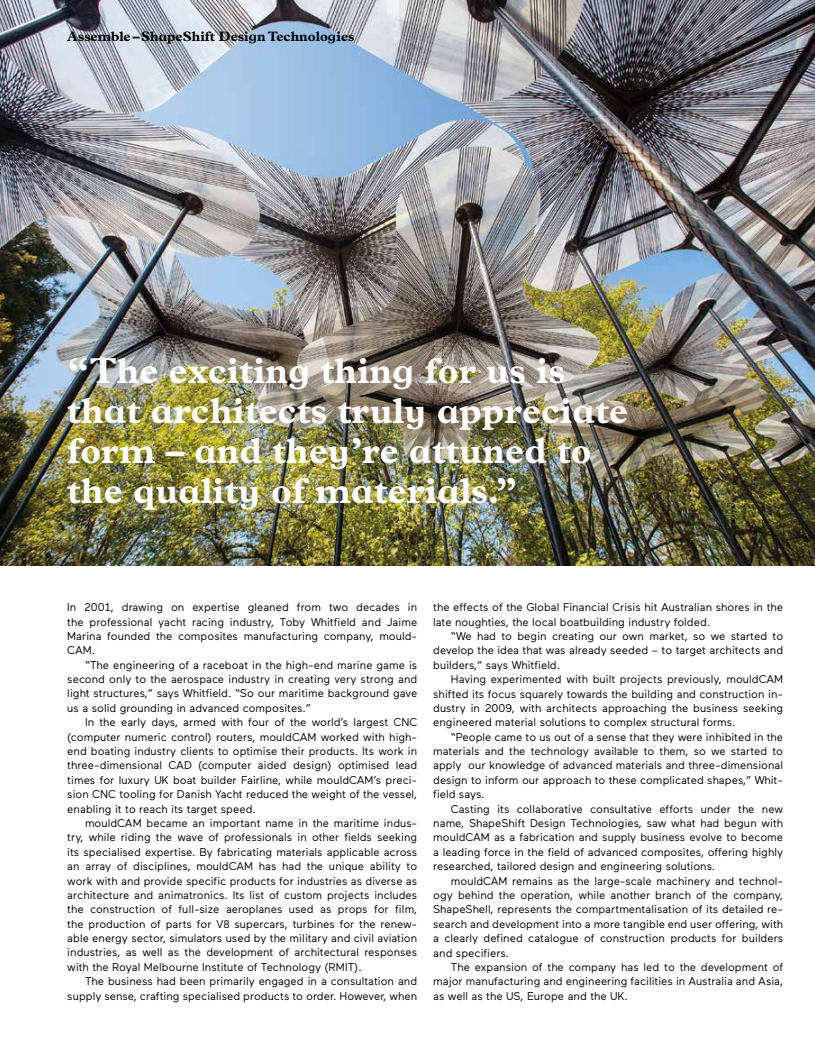
<style>
.page{position:relative;width:815px;height:1053px;background:#fff}
.page>*{position:absolute;margin:0;border:0;box-sizing:border-box;transform-origin:0 0}
.t1{font:700 36.25px/40px "Plantin Infant MT Std";letter-spacing:.005em;color:#fff}
.t2{font:700 13.75px "Plantin Infant MT Std";color:#000}
.t3{font:11.25px/14.4px "Maax";color:#000;text-align:justify}
</style>
<div class="page">
<img style="left:0;top:0;width:815px;height:565px">
<p class="t2" style="left:67px;top:29px;width:289px">Assemble – ShapeShift Design Technologies</p>
<h1 class="t1" style="left:67px;top:350px;width:562px">“The exciting thing for us is that architects truly appreciate form – and they’re attuned to the quality of materials.”</h1>
<p class="t3" style="left:67px;top:600px;width:351px">In 2001, drawing on expertise gleaned from two decades in the professional yacht racing industry, Toby Whitfield and Jaime Marina founded the composites manufacturing company, mould-CAM.</p>
<p class="t3" style="left:67px;top:657px;width:351px;text-indent:18px">“The engineering of a raceboat in the high-end marine game is second only to the aerospace industry in creating very strong and light structures,” says Whitfield. “So our maritime background gave us a solid grounding in advanced composites.”</p>
<p class="t3" style="left:67px;top:715px;width:351px;text-indent:18px">In the early days, armed with four of the world’s largest CNC (computer numeric control) routers, mouldCAM worked with high&shy;end boating industry clients to optimise their products. Its work in three-dimensional CAD (computer aided design) optimised lead times for luxury UK boat builder Fairline, while mouldCAM’s preci&shy;sion CNC tooling for Danish Yacht reduced the weight of the vessel, enabling it to reach its target speed.</p>
<p class="t3" style="left:67px;top:816px;width:351px;text-indent:18px">mouldCAM became an important name in the maritime indus&shy;try, while riding the wave of professionals in other fields seeking its specialised expertise. By fabricating materials applicable across an array of disciplines, mouldCAM has had the unique ability to work with and provide specific products for industries as diverse as architecture and animatronics. Its list of custom projects includes the construction of full-size aeroplanes used as props for film, the production of parts for V8 supercars, turbines for the renew&shy;able energy sector, simulators used by the military and civil aviation industries, as well as the development of architectural responses with the Royal Melbourne Institute of Technology (RMIT).</p>
<p class="t3" style="left:67px;top:974px;width:351px;text-align:right">The business had been primarily engaged in a consultation and supply sense, crafting specialised products to order. However, when</p>
<p class="t3" style="left:433px;top:600px;width:351px">the effects of the Global Financial Crisis hit Australian shores in the late noughties, the local boatbuilding industry folded.</p>
<p class="t3" style="left:433px;top:629px;width:351px;text-indent:18px">“We had to begin creating our own market, so we started to develop the idea that was already seeded – to target architects and builders,” says Whitfield.</p>
<p class="t3" style="left:433px;top:672px;width:351px;text-indent:18px">Having experimented with built projects previously, mouldCAM shifted its focus squarely towards the building and construction in&shy;dustry in 2009, with architects approaching the business seeking engineered material solutions to complex structural forms.</p>
<p class="t3" style="left:433px;top:729px;width:351px;text-indent:18px">“People came to us out of a sense that they were inhibited in the materials and the technology available to them, so we started to apply our knowledge of advanced materials and three-dimensional design to inform our approach to these complicated shapes,” Whit&shy;field says.</p>
<p class="t3" style="left:433px;top:801px;width:351px;text-indent:18px">Casting its collaborative consultative efforts under the new name, ShapeShift Design Technologies, saw what had begun with mouldCAM as a fabrication and supply business evolve to become a leading force in the field of advanced composites, offering highly researched, tailored design and engineering solutions.</p>
<p class="t3" style="left:433px;top:873px;width:351px;text-indent:18px">mouldCAM remains as the large-scale machinery and technol&shy;ogy behind the operation, while another branch of the company, ShapeShell, represents the compartmentalisation of its detailed re&shy;search and development into a more tangible end user offering, with a clearly defined catalogue of construction products for builders and specifiers.</p>
<p class="t3" style="left:433px;top:959px;width:351px;text-indent:18px">The expansion of the company has led to the development of major manufacturing and engineering facilities in Australia and Asia, as well as the US, Europe and the UK.</p>
</div>
